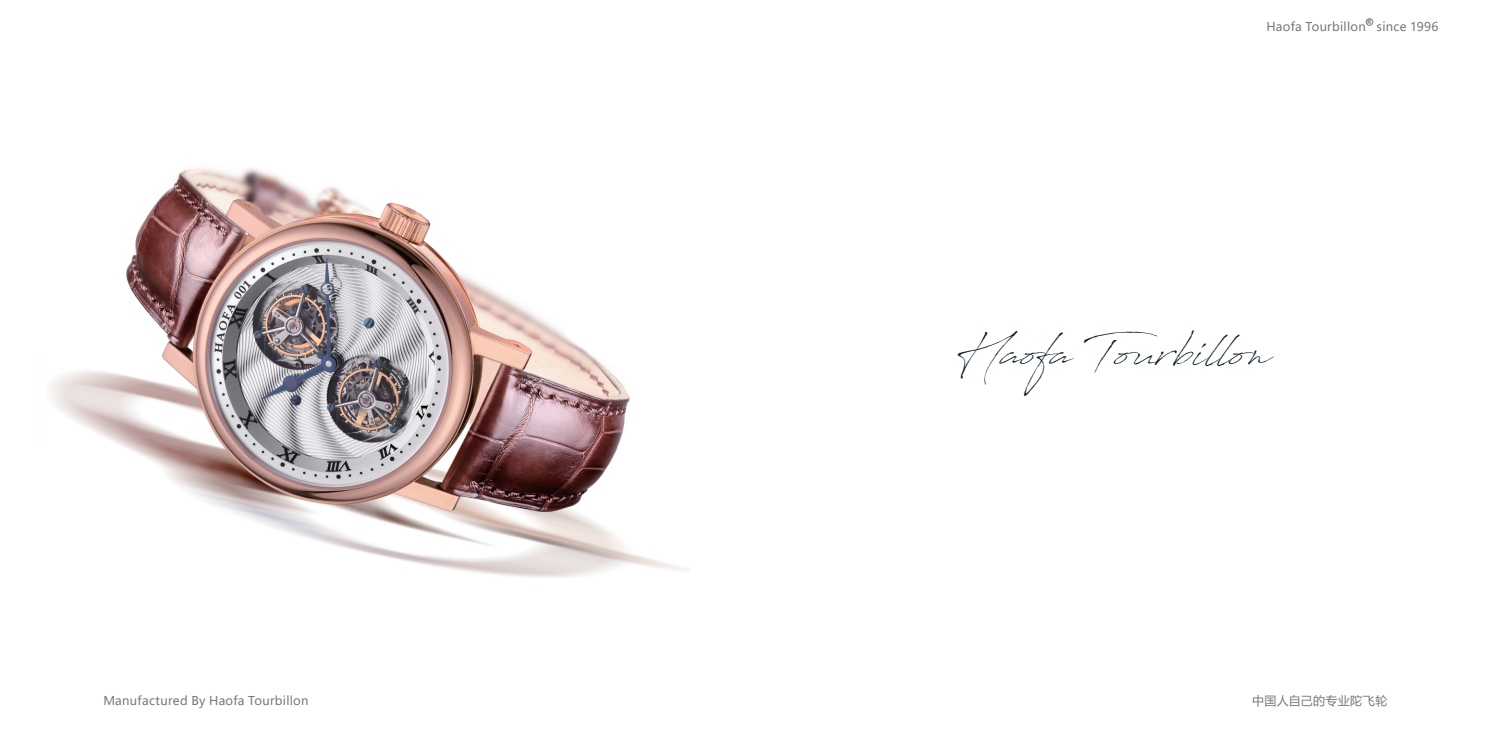
<style>
.page{position:relative;width:1492px;height:755px;background:#fff}
.page>*{position:absolute;margin:0;border:0;box-sizing:border-box;transform-origin:0 0}
.t1{font:48px "Antro Vectra";color:#071822}
.t2{font:12px "Microsoft Ya Hei UI";letter-spacing:.025em;color:#797879}
.t3{font:700 6px "Microsoft Ya Hei UI";color:#797879}
</style>
<div class="page">
<div style="left:1365px;top:19px;width:7px;height:6px;border:1px solid #797879;border-radius:50%"></div>
<img style="left:51px;top:168px;width:638px;height:408px">
<p class="t3" style="left:1366px;top:18px;width:6px">R</p>
<p class="t2" style="left:1266px;top:19px;width:174px">Haofa Tourbillon since 1996</p>
<h1 class="t1" style="left:954px;top:318px;width:317px">Haofa Tourbillon</h1>
<p class="t2" style="left:103px;top:692px;width:207px">Manufactured By Haofa Tourbillon</p>
<p class="t2" style="left:1251px;top:692px;width:137px">中国人自己的专业陀飞轮</p>
</div>
